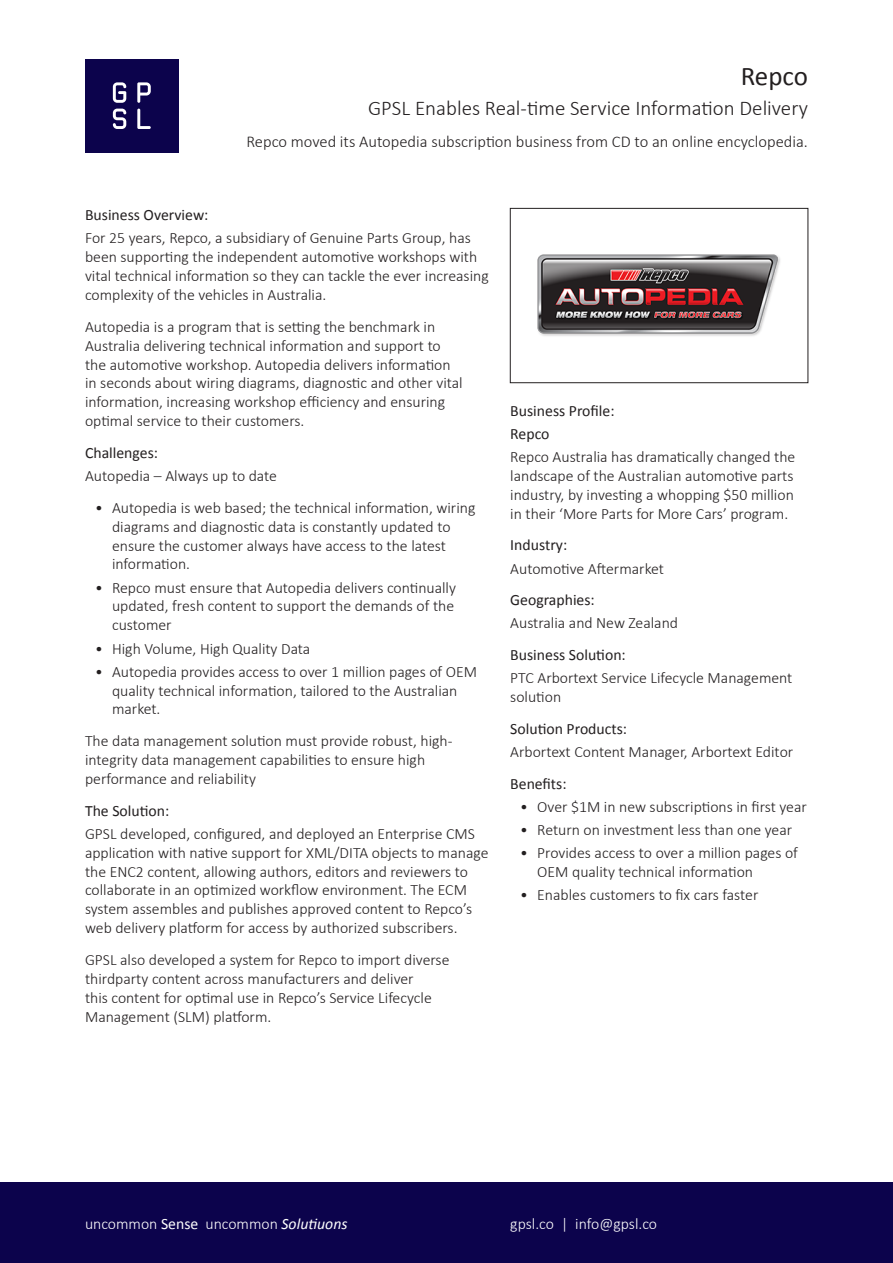
<style>
.page{position:relative;width:893px;height:1263px;background:#fff}
.page>*{position:absolute;margin:0;border:0;box-sizing:border-box;transform-origin:0 0}
.Doc_Heading{font:27px "Calibri";letter-spacing:-.005em;color:#231f20}
.Doc_Sub_Heading{font:300 21px "Calibri";color:#231f20}
.Doc_Tertiary_Heading{font:300 16.5px "Calibri";color:#231f20}
.Body_Copy{font:300 15.75px/18.9px "Calibri";color:#231f20}
.Body_Title{font:15.75px "Calibri";color:#231f20}
.t1{font:300 15.75px "Calibri";color:#fff}
.s1{font-weight:400}
.s2{font-weight:400;font-style:italic}
</style>
<div class="page">
<div style="left:85px;top:60px;width:94px;height:93px;background:#0c034c"></div>
<svg style="left:113px;top:82px;width:13px;height:21px"></svg>
<svg style="left:137px;top:82px;width:14px;height:21px"></svg>
<svg style="left:113px;top:109px;width:13px;height:20px"></svg>
<svg style="left:137px;top:109px;width:14px;height:20px"></svg>
<div style="left:0;top:1182px;width:893px;height:81px;background:#0c034c"></div>
<img style="left:537px;top:254px;width:243px;height:82px">
<div style="left:510px;top:208px;width:298px;height:175px;border:1px solid #231f20"></div>
<p class="Doc_Heading" style="left:741px;top:60px;width:69px">Repco</p>
<p class="Doc_Sub_Heading" style="left:368px;top:95px;width:441px">GPSL Enables Real-time Service Information Delivery</p>
<p class="Doc_Tertiary_Heading" style="left:246px;top:132px;width:563px">Repco moved its Autopedia subscription business from CD to an online encyclopedia.</p>
<p class="Body_Title" style="left:85px;top:205px;width:125px">Business Overview:</p>
<p class="Body_Copy" style="left:85px;top:228px;width:405px">For 25 years, Repco, a subsidiary of Genuine Parts Group, has been supporting the independent automotive workshops with vital technical information so they can tackle the ever increasing complexity of the vehicles in Australia.</p>
<p class="Body_Copy" style="left:85px;top:316px;width:379px">Autopedia is a program that is setting the benchmark in Australia delivering technical information and support to the automotive workshop. Autopedia delivers information in seconds about wiring diagrams, diagnostic and other vital information, increasing workshop efficiency and ensuring optimal service to their customers.</p>
<p class="Body_Title" style="left:85px;top:443px;width:75px">Challenges:</p>
<p class="Body_Copy" style="left:85px;top:466px;width:193px">Autopedia – Always up to date</p>
<p class="Body_Copy" style="left:112px;top:497px;width:365px;text-indent:-17px">• Autopedia is web based; the technical information, wiring diagrams and diagnostic data is constantly updated to ensure the customer always have access to the latest information.</p>
<p class="Body_Copy" style="left:112px;top:577px;width:345px;text-align:justify;text-indent:-17px">• Repco must ensure that Autopedia delivers continually updated, fresh content to support the demands of the customer</p>
<p class="Body_Copy" style="left:95px;top:638px;width:217px">• High Volume, High Quality Data</p>
<p class="Body_Copy" style="left:112px;top:661px;width:367px;text-indent:-17px">• Autopedia provides access to over 1 million pages of OEM quality technical information, tailored to the Australian market.</p>
<p class="Body_Copy" style="left:85px;top:731px;width:369px">The data management solution must provide robust, high&shy;integrity data management capabilities to ensure high performance and reliability</p>
<p class="Body_Title" style="left:85px;top:801px;width:86px">The Solution:</p>
<p class="Body_Copy" style="left:85px;top:823px;width:405px">GPSL developed, configured, and deployed an Enterprise CMS application with native support for XML/DITA objects to manage the ENC2 content, allowing authors, editors and reviewers to collaborate in an optimized workflow environment. The ECM system assembles and publishes approved content to Repco’s web delivery platform for access by authorized subscribers.</p>
<p class="Body_Copy" style="left:85px;top:949px;width:366px">GPSL also developed a system for Repco to import diverse thirdparty content across manufacturers and deliver<br>this content for optimal use in Repco’s Service Lifecycle Management (SLM) platform.</p>
<p class="Body_Title" style="left:510px;top:401px;width:106px">Business Profile:</p>
<p class="Body_Title" style="left:510px;top:424px;width:41px">Repco</p>
<p class="Body_Copy" style="left:510px;top:447px;width:287px;text-align:justify">Repco Australia has dramatically changed the landscape of the Australian automotive parts industry, by investing a whopping $50 million in their ‘More Parts for More Cars’ program.</p>
<p class="Body_Title" style="left:510px;top:535px;width:58px">Industry:</p>
<p class="Body_Copy" style="left:510px;top:558px;width:155px">Automotive Aftermarket</p>
<p class="Body_Title" style="left:510px;top:590px;width:86px">Geographies:</p>
<p class="Body_Copy" style="left:510px;top:613px;width:169px">Australia and New Zealand</p>
<p class="Body_Title" style="left:510px;top:645px;width:117px">Business Solution:</p>
<p class="Body_Copy" style="left:510px;top:668px;width:284px">PTC Arbortext Service Lifecycle Management solution</p>
<p class="Body_Title" style="left:510px;top:719px;width:118px">Solution Products:</p>
<p class="Body_Copy" style="left:510px;top:741px;width:284px">Arbortext Content Manager, Arbortext Editor</p>
<p class="Body_Title" style="left:510px;top:774px;width:58px">Benefits:</p>
<p class="Body_Copy" style="left:520px;top:796px;width:288px">• Over $1M in new subscriptions in first year</p>
<p class="Body_Copy" style="left:520px;top:819px;width:273px">• Return on investment less than one year</p>
<p class="Body_Copy" style="left:537px;top:843px;width:262px;text-indent:-17px">• Provides access to over a million pages of<br>OEM quality technical information</p>
<p class="Body_Copy" style="left:520px;top:885px;width:240px">• Enables customers to fix cars faster</p>
<p class="t1" style="left:85px;top:1213px;width:264px">uncommon <span class="s1">Sense</span> uncommon <span class="s2">Solutiuons</span></p>
<p class="t1" style="left:510px;top:1213px;width:148px">gpsl.co | info@gpsl.co</p>
</div>
